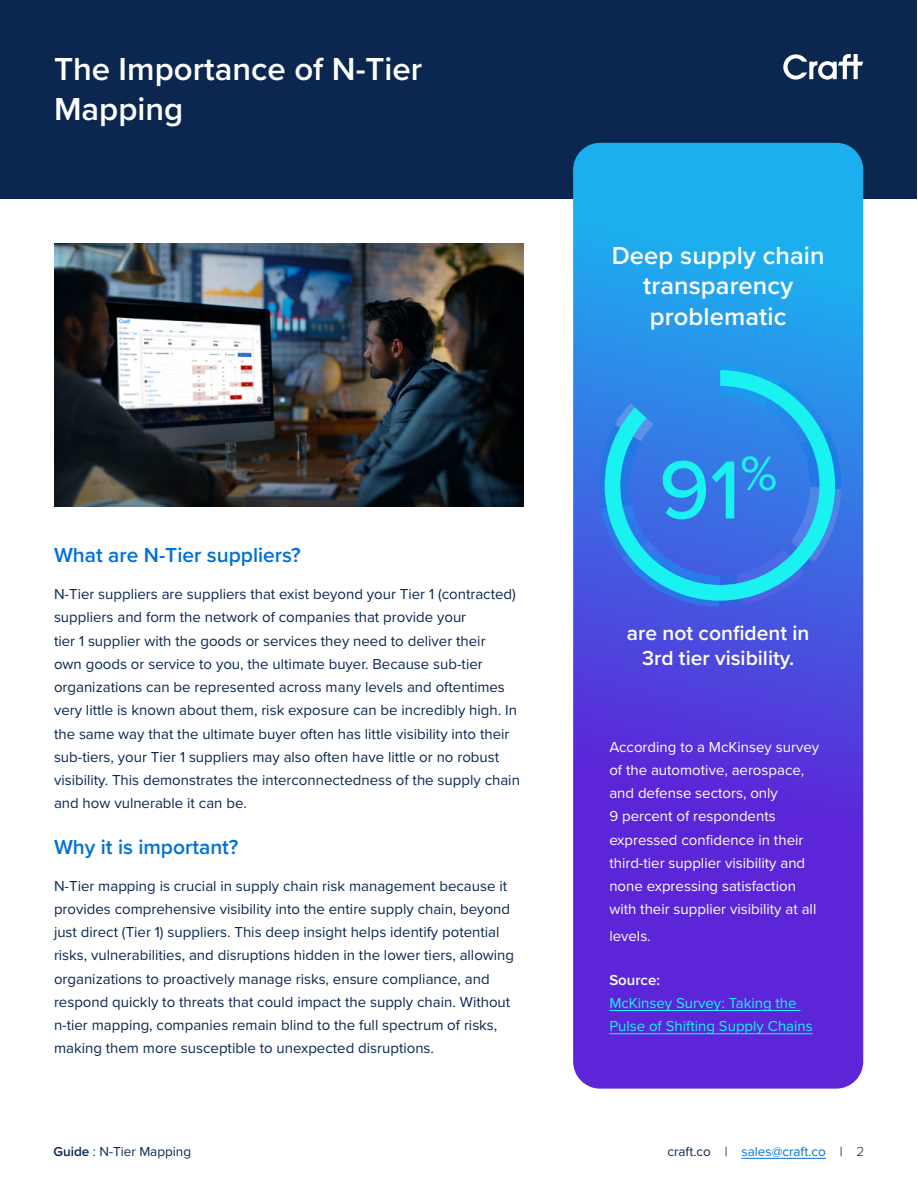
<style>
.page{position:relative;width:918px;height:1188px;background:#fff}
.page>*{position:absolute;margin:0;border:0;box-sizing:border-box;transform-origin:0 0}
.t1{font:500 85.5px "Proxima Nova";color:#1af2f2}
.t2{font:600 33px/39.6px "Proxima Nova";color:#fff}
.t3{font:600 25.5px/30.6px "Proxima Nova";letter-spacing:.005em;color:#fff;text-align:center}
.t4{font:600 21px "Proxima Nova";color:#0071d7}
.t5{font:600 21px/25.2px "Proxima Nova";color:#fff;text-align:center}
.t6{font:15px/23.2px "Proxima Nova";color:#0b2750}
.t7{font:15px/23.2px "Proxima Nova";color:#fff}
.t8{font:15px/23.2px "Proxima Nova";color:#1af2f2}
.t9{font:600 15px "Proxima Nova";color:#fff}
.t10{font:13.5px "Proxima Nova";color:#0071d7}
.t11{font:13.5px "Proxima Nova";color:#0b2750}
.s1{font-weight:600}
.s2{color:#0b2750}
.s3{font-weight:300;color:#0b2750}
</style>
<div class="page">
<hr style="left:742px;top:1158px;width:84px;height:1px;background:#0071d7">
<div style="left:1px;top:0;width:916px;height:199px;background:#0b2750"></div>
<svg style="left:783px;top:54px;width:80px;height:26px"></svg>
<svg style="left:573px;top:143px;width:290px;height:946px;background:#4557e0"></svg>
<hr style="left:609px;top:1010px;width:192px;height:1px;background:#1af2f2">
<hr style="left:609px;top:1033px;width:204px;height:1px;background:#1af2f2">
<svg style="left:598px;top:364px;width:243px;height:243px;background:#3575e5"></svg>
<svg style="left:605px;top:370px;width:230px;height:231px;background:#318be7"></svg>
<img style="left:54px;top:243px;width:470px;height:263px">
<h2 class="t2" style="left:54px;top:48px;width:370px">The Importance of N-Tier<br>Mapping</h2>
<h3 class="t4" style="left:54px;top:540px;width:248px">What are N-Tier suppliers?</h3>
<p class="t6" style="left:54px;top:582px;width:467px">N-Tier suppliers are suppliers that exist beyond your Tier 1 (contracted) suppliers and form the network of companies that provide your<br>tier 1 supplier with the goods or services they need to deliver their<br>own goods or service to you, the ultimate buyer. Because sub-tier organizations can be represented across many levels and oftentimes very little is known about them, risk exposure can be incredibly high. In the same way that the ultimate buyer often has little visibility into their sub-tiers, your Tier 1 suppliers may also often have little or no robust visibility. This demonstrates the interconnectedness of the supply chain and how vulnerable it can be.</p>
<h3 class="t4" style="left:54px;top:831px;width:186px">Why it is important?</h3>
<p class="t6" style="left:54px;top:873px;width:462px">N-Tier mapping is crucial in supply chain risk management because it provides comprehensive visibility into the entire supply chain, beyond just direct (Tier 1) suppliers. This deep insight helps identify potential risks, vulnerabilities, and disruptions hidden in the lower tiers, allowing organizations to proactively manage risks, ensure compliance, and respond quickly to threats that could impact the supply chain. Without n-tier mapping, companies remain blind to the full spectrum of risks, making them more susceptible to unexpected disruptions.</p>
<h3 class="t3" style="left:612px;top:239px;width:214px">Deep supply chain transparency problematic</h3>
<h1 class="t1" style="left:659px;top:426px;width:120px">91<sup>%</sup></h1>
<h3 class="t5" style="left:627px;top:619px;width:184px">are not confident in<br>3rd tier visibility.</h3>
<p class="t7" style="left:609px;top:734px;width:211px">According to a McKinsey survey of the automotive, aerospace, and defense sectors, only<br>9 percent of respondents expressed confidence in their third-tier supplier visibility and none expressing satisfaction with their supplier visibility at all</p>
<p class="t7" style="left:609px;top:924px;width:43px">levels.</p>
<p class="t9" style="left:609px;top:969px;width:52px">Source:</p>
<p class="t8" style="left:609px;top:991px;width:205px">McKinsey Survey: Taking the<br>Pulse of Shifting Supply Chains</p>
<p class="t11" style="left:53px;top:1142px;width:139px"><span class="s1">Guide</span> : N-Tier Mapping</p>
<p class="t10" style="left:667px;top:1142px;width:199px"><span class="s2">craft.co |</span> sales@craft.co <span class="s2">|</span> <span class="s3">2</span></p>
</div>
